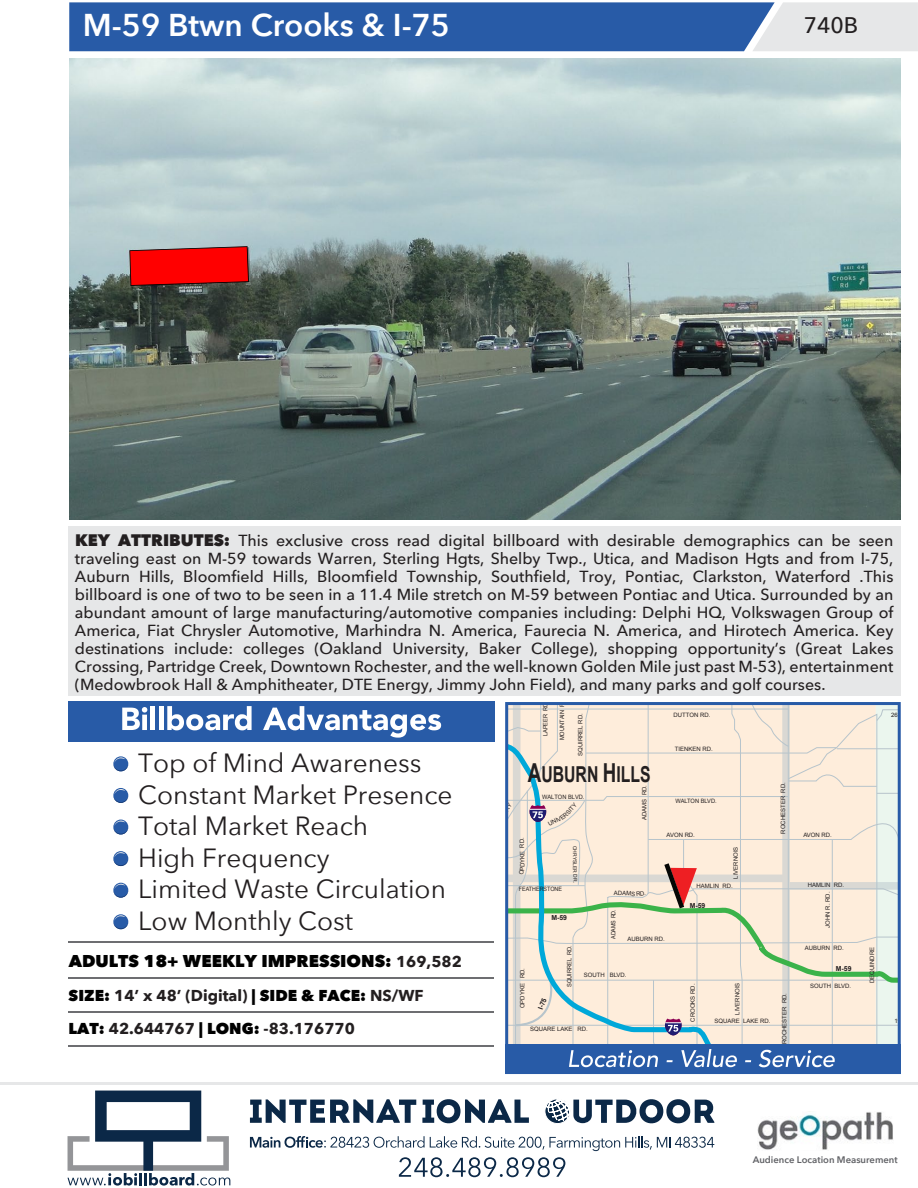
<style>
.page{position:relative;width:918px;height:1188px;background:#fff}
.page>*{position:absolute;margin:0;border:0;box-sizing:border-box;transform-origin:0 0}
.t1{font:600 31.5px "Avenir Next LT Pro";color:#fff}
.t2{font:26.25px/31.5px "Avenir Next LT Pro";color:#231f20}
.t3{font:500 22.5px "Avenir Next LT Pro";color:#231f20}
.t4{font:700 21.9px "Arial";color:#231f20;scale:.72 1}
.t5{font:800 17.1px "Avenir Next LT Pro";color:#000}
.t6{font:500 16.05px/18px "Avenir Next LT Pro";color:#231f20;text-align:justify}
.t7{font:700 15.75px/33.3px "Avenir Next LT Pro";color:#231f20}
.t8{font:600 9.45px "Avenir Next LT Pro";color:#616266}
.t9{font:700 6.9px "Arial";color:#231f20}
.t10{font:6px "Arial";color:#231f20}
.t11{font:6px "Arial";color:#231f20;scale:.95 1}
.t12{font:6px "Arial";color:#231f20;scale:.9 1}
.t13{font:4.95px "Arial";color:#231f20}
.s1{font-weight:800;font-size:16.65px}
.s2{font-weight:700;font-size:15.75px;color:#231f20}
.s3{font-weight:800;color:#000}
.s4{font-size:26.1px}
</style>
<div class="page">
<img style="left:70px;top:58px;width:831px;height:462px">
<svg style="left:69px;top:2px;width:849px;height:49px;background:#4d76b3"></svg>
<hr style="left:0;top:1083px;width:918px;height:2px;background:#e6e7e8">
<div style="left:505px;top:1045px;width:396px;height:29px;background:#285ba7"></div>
<hr style="left:68px;top:942px;width:425px;height:1px;background:#6d6e71">
<hr style="left:68px;top:977px;width:425px;height:2px;background:#6d6e71">
<hr style="left:68px;top:1011px;width:425px;height:2px;background:#6d6e71">
<hr style="left:68px;top:1045px;width:425px;height:2px;background:#6d6e71">
<svg style="left:68px;top:1091px;width:162px;height:95px"></svg>
<svg style="left:250px;top:1136px;width:464px;height:15px"></svg>
<svg style="left:250px;top:1099px;width:166px;height:24px"></svg>
<svg style="left:422px;top:1099px;width:107px;height:25px"></svg>
<svg style="left:545px;top:1099px;width:170px;height:25px"></svg>
<svg style="left:399px;top:1157px;width:166px;height:20px"></svg>
<img style="left:757px;top:1111px;width:136px;height:39px">
<div style="left:68px;top:527px;width:833px;height:169px;background:#e6e7e8"></div>
<div style="left:68px;top:701px;width:427px;height:41px;background:#285ba7"></div>
<svg style="left:122px;top:707px;width:25px;height:23px"></svg>
<div style="left:150px;top:706px;width:5px;height:24px;background:#fff"></div>
<hr style="left:159px;top:706px;width:4px;height:24px;background:#fff">
<svg style="left:167px;top:706px;width:85px;height:24px"></svg>
<svg style="left:263px;top:706px;width:178px;height:32px"></svg>
<svg style="left:113px;top:757px;width:15px;height:14px"></svg>
<svg style="left:113px;top:789px;width:15px;height:14px"></svg>
<svg style="left:113px;top:821px;width:15px;height:13px"></svg>
<svg style="left:113px;top:852px;width:15px;height:14px"></svg>
<svg style="left:113px;top:884px;width:15px;height:14px"></svg>
<svg style="left:113px;top:915px;width:15px;height:14px"></svg>
<svg style="left:129px;top:246px;width:120px;height:40px;background:#e21010"></svg>
<svg style="left:508px;top:704px;width:390px;height:363px;background:#e3ded4"></svg>
<h1 class="t1" style="left:83px;top:6px;width:369px">M-59 Btwn Crooks &amp; I-75</h1>
<h3 class="t3" style="left:804px;top:12px;width:56px">740B</h3>
<p class="t6" style="left:75px;top:531px;width:820px"><span class="s1">KEY ATTRIBUTES:</span> This exclusive cross read digital billboard with desirable demographics can be seen traveling east on M-59 towards Warren, Sterling Hgts, Shelby Twp., Utica, and Madison Hgts and from I-75, Auburn Hills, Bloomfield Hills, Bloomfield Township, Southfield, Troy, Pontiac, Clarkston, Waterford .This billboard is one of two to be seen in a 11.4 Mile stretch on M-59 between Pontiac and Utica. Surrounded by an abundant amount of large manufacturing/automotive companies including: Delphi HQ, Volkswagen Group of America, Fiat Chrysler Automotive, Marhindra N. America, Faurecia N. America, and Hirotech America. Key destinations include: colleges (Oakland University, Baker College), shopping opportunity’s (Great Lakes Crossing, Partridge Creek, Downtown Rochester, and the well-known Golden Mile just past M-53), entertainment (Medowbrook Hall &amp; Amphitheater, DTE Energy, Jimmy John Field), and many parks and golf courses.</p>
<h2 class="t2" style="left:138px;top:747px;width:316px">Top of Mind Awareness<br>Constant Market Presence<br>Total Market Reach<br>High Frequency<br>Limited Waste Circulation<br>Low Monthly Cost</h2>
<p class="t5" style="left:69px;top:950px;width:394px">ADULTS 18+ WEEKLY IMPRESSIONS: <span class="s2">169,582</span></p>
<p class="t7" style="left:69px;top:979px;width:356px"><span class="s3">SIZE:</span> 14’ x 48’ (Digital) <span class="s3">| SIDE &amp; FACE:</span> NS/WF<br><span class="s3">LAT:</span> 42.644767 <span class="s3">| LONG:</span> -83.176770</p>
<p class="t11" style="left:541px;top:736px;width:39px;rotate:-90deg">LAPEER RD.</p>
<p class="t11" style="left:558px;top:740px;width:47px;rotate:-90deg">MOUNTAIN RD.</p>
<p class="t10" style="left:577px;top:756px;width:44px;rotate:-90deg">SQUIRREL RD.</p>
<h3 class="t4" style="left:528px;top:760px;width:172px"><span class="s4">A</span>UBURN <span class="s4">H</span>ILLS</h3>
<p class="t11" style="left:542px;top:793px;width:46px">WALTON BLVD.</p>
<p class="t10" style="left:640px;top:820px;width:36px;rotate:-90deg">ADAMS RD.</p>
<p class="t10" style="left:674px;top:711px;width:38px">DUTTON RD.</p>
<p class="t10" style="left:675px;top:745px;width:39px">TIENKEN RD.</p>
<p class="t10" style="left:779px;top:834px;width:53px;rotate:-90deg">ROCHESTER RD.</p>
<p class="t11" style="left:676px;top:797px;width:45px">WALTON BLVD.</p>
<p class="t10" style="left:666px;top:831px;width:30px">AVON RD.</p>
<p class="t10" style="left:803px;top:831px;width:30px">AVON RD.</p>
<p class="t12" style="left:519px;top:885px;width:50px">FEATHERSTONE</p>
<p class="t13" style="left:578px;top:846px;width:39px;rotate:89deg">CHRYSLER DR.</p>
<p class="t9" style="left:551px;top:913px;width:17px">M-59</p>
<p class="t10" style="left:614px;top:889px;width:5px">A</p>
<p class="t12" style="left:609px;top:939px;width:35px;rotate:-90deg">ADAMS RD.</p>
<p class="t10" style="left:628px;top:935px;width:39px">AUBURN RD.</p>
<p class="t10" style="left:518px;top:1008px;width:42px;rotate:-90deg">OPDYKE RD.</p>
<p class="t9" style="left:536px;top:1008px;width:13px;rotate:-70deg">I-75</p>
<p class="t11" style="left:565px;top:987px;width:46px;rotate:-90deg">SQUIRREL RD.</p>
<p class="t10" style="left:584px;top:971px;width:44px">SOUTH BLVD.</p>
<p class="t10" style="left:530px;top:1025px;width:59px">SQUARE LAKE RD.</p>
<p class="t10" style="left:732px;top:879px;width:33px;rotate:-90deg">LIVERNOIS</p>
<p class="t10" style="left:697px;top:882px;width:38px">HAMLIN RD.</p>
<p class="t10" style="left:808px;top:881px;width:38px">HAMLIN RD.</p>
<p class="t9" style="left:690px;top:901px;width:17px">M-59</p>
<p class="t10" style="left:689px;top:1022px;width:39px;rotate:-90deg">CROOKS RD.</p>
<p class="t10" style="left:733px;top:1015px;width:33px;rotate:-90deg">LIVERNOIS</p>
<p class="t10" style="left:780px;top:1044px;width:53px;rotate:-90deg">ROCHESTER RD.</p>
<p class="t10" style="left:715px;top:1017px;width:57px">SQUARE LAKE RD.</p>
<p class="t10" style="left:824px;top:928px;width:37px;rotate:-90deg">JOHN R. RD.</p>
<p class="t10" style="left:805px;top:944px;width:40px">AUBURN RD.</p>
<p class="t9" style="left:836px;top:964px;width:17px">M-59</p>
<p class="t10" style="left:810px;top:982px;width:43px">SOUTH BLVD.</p>
<p class="t10" style="left:868px;top:983px;width:37px;rotate:-90deg">DEQUINDRE</p>
<p class="t8" style="left:753px;top:1153px;width:147px">Audience Location Measurement</p>
</div>
